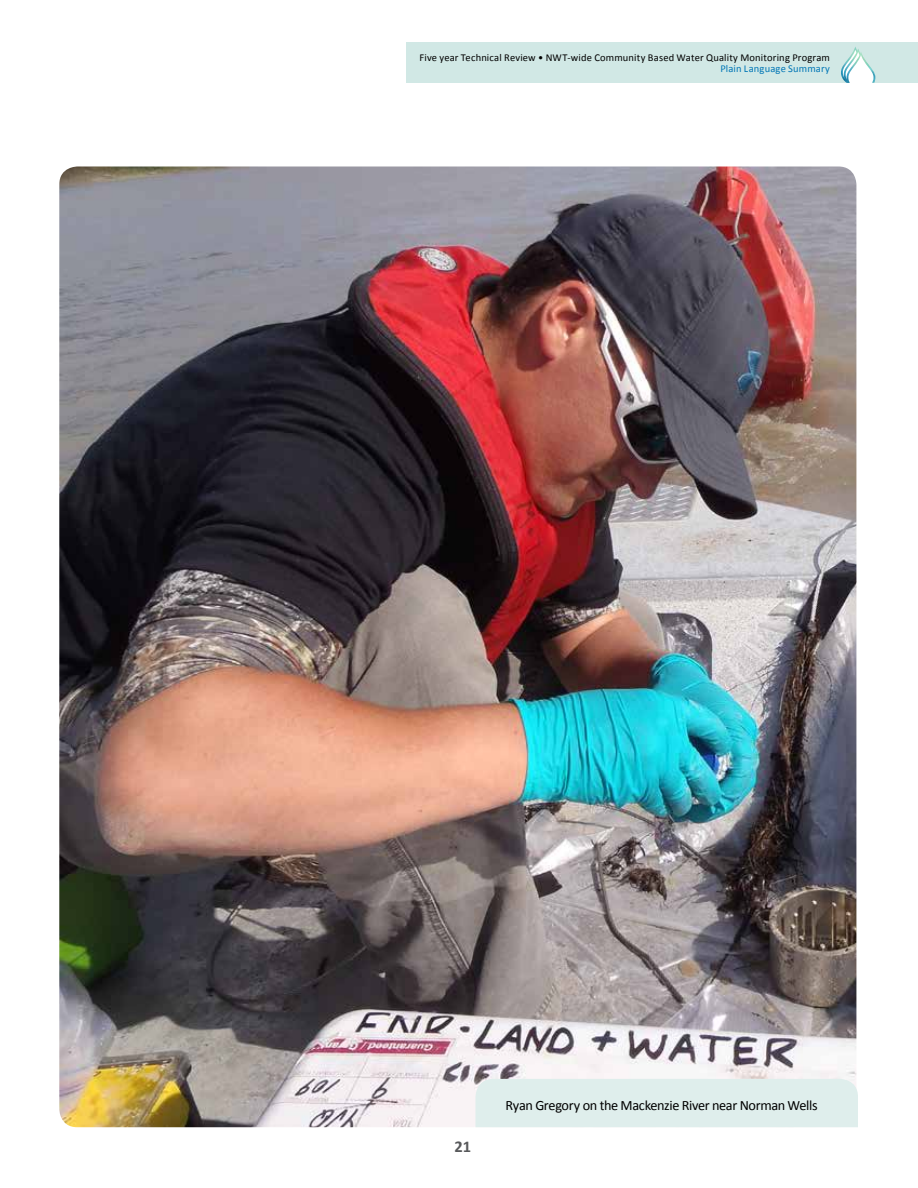
<style>
.page{position:relative;width:918px;height:1188px;background:#fff}
.page>*{position:absolute;margin:0;border:0;box-sizing:border-box;transform-origin:0 0}
.t1{font:700 16.5px "Calibri";color:#58595b}
.t2{font:14.25px "Calibri";letter-spacing:-.025em;color:#000}
.t3{font:10.5px "Calibri";letter-spacing:.015em;color:#000}
.t4{font:10.5px "Calibri";letter-spacing:.015em;color:#0076b6}
</style>
<div class="page">
<div style="left:406px;top:42px;width:512px;height:40px;background:#d1e8e5"></div>
<img style="left:841px;top:47px;width:16px;height:36px">
<img style="left:843px;top:49px;width:16px;height:1px">
<svg style="left:842px;top:50px;width:32px;height:33px"></svg>
<img style="left:59px;top:166px;width:797px;height:961px">
<div style="left:476px;top:1079px;width:382px;height:48px;background:#dfeeec"></div>
<p class="t3" style="left:419px;top:51px;width:412px">Five year Technical Review • NWT-wide Community Based Water Quality Monitoring Program</p>
<p class="t4" style="left:720px;top:62px;width:111px">Plain Language Summary</p>
<h1 class="t1" style="left:454px;top:1137px;width:18px">21</h1>
<h2 class="t2" style="left:506px;top:1096px;width:314px">Ryan Gregory on the Mackenzie River near Norman Wells</h2>
</div>
